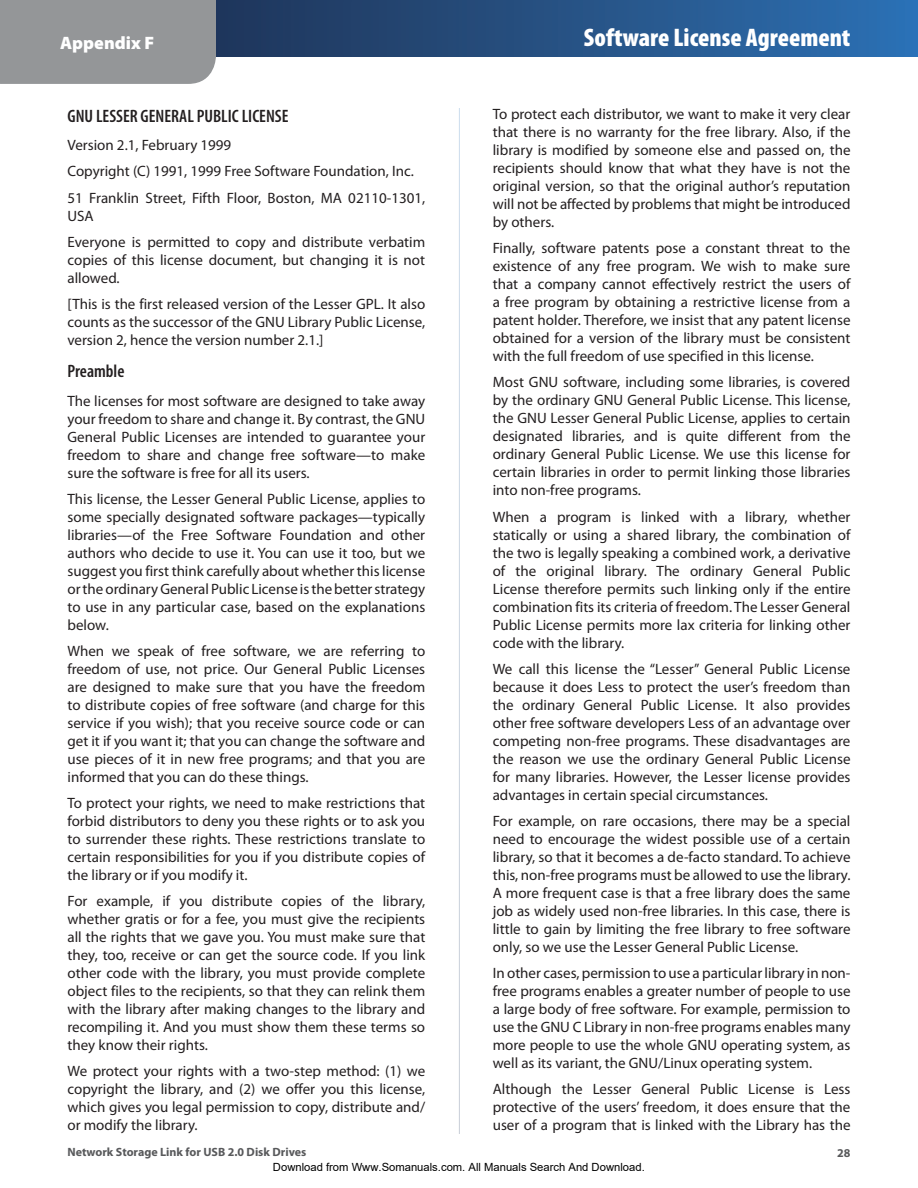
<style>
.page{position:relative;width:918px;height:1188px;background:#fff}
.page>*{position:absolute;margin:0;border:0;box-sizing:border-box;transform-origin:0 0}
.t1{font:900 condensed 25.5px "Myriad Pro";color:#fff}
.t2{font:600 condensed 18px "Myriad Pro";color:#231f20}
.t3{font:900 18px "Myriad Pro";color:#fff}
.t4{font:15px/18px "Myriad Pro";color:#231f20;text-align:justify}
.t5{font:700 12px "Myriad Pro";color:#58595b}
.t6{font:11.25px "Arial";color:#000}
</style>
<div class="page">
<div style="left:0;top:0;width:216px;height:84px;background:#949698"></div>
<div style="left:217px;top:1px;width:700px;height:55px;background:linear-gradient(to right,#203559,#2c70b3)"></div>
<p class="t3" style="left:60px;top:30px;width:95px">Appendix F</p>
<h1 class="t1" style="left:584px;top:21px;width:268px">Software License Agreement</h1>
<p class="t4" style="left:493px;top:106px;width:359px">To protect each distributor, we want to make it very clear that there is no warranty for the free library. Also, if the library is modified by someone else and passed on, the recipients should know that what they have is not the original version, so that the original author’s reputation will not be affected by problems that might be introduced by others.</p>
<p class="t4" style="left:493px;top:240px;width:359px">Finally, software patents pose a constant threat to the existence of any free program. We wish to make sure that a company cannot effectively restrict the users of a free program by obtaining a restrictive license from a patent holder. Therefore, we insist that any patent license obtained for a version of the library must be consistent with the full freedom of use specified in this license.</p>
<p class="t4" style="left:493px;top:374px;width:359px">Most GNU software, including some libraries, is covered by the ordinary GNU General Public License. This license, the GNU Lesser General Public License, applies to certain designated libraries, and is quite different from the ordinary General Public License. We use this license for certain libraries in order to permit linking those libraries into non-free programs.</p>
<p class="t4" style="left:493px;top:508px;width:359px">When a program is linked with a library, whether statically or using a shared library, the combination of the two is legally speaking a combined work, a derivative of the original library. The ordinary General Public License therefore permits such linking only if the entire combination fits its criteria of freedom. The Lesser General Public License permits more lax criteria for linking other code with the library.</p>
<p class="t4" style="left:493px;top:660px;width:359px">We call this license the “Lesser” General Public License because it does Less to protect the user’s freedom than the ordinary General Public License. It also provides other free software developers Less of an advantage over competing non-free programs. These disadvantages are the reason we use the ordinary General Public License for many libraries. However, the Lesser license provides advantages in certain special circumstances.</p>
<p class="t4" style="left:493px;top:812px;width:359px">For example, on rare occasions, there may be a special need to encourage the widest possible use of a certain library, so that it becomes a de-facto standard. To achieve this, non-free programs must be allowed to use the library.<br>A more frequent case is that a free library does the same job as widely used non-free libraries. In this case, there is little to gain by limiting the free library to free software only, so we use the Lesser General Public License.</p>
<p class="t4" style="left:493px;top:964px;width:359px">In other cases, permission to use a particular library in non&shy;free programs enables a greater number of people to use a large body of free software. For example, permission to use the GNU C Library in non-free programs enables many more people to use the whole GNU operating system, as well as its variant, the GNU/Linux operating system.</p>
<p class="t4" style="left:493px;top:1080px;width:359px">Although the Lesser General Public License is Less protective of the users’ freedom, it does ensure that the user of a program that is linked with the Library has the</p>
<p class="t6" style="left:273px;top:1160px;width:373px">Download from Www.Somanuals.com. All Manuals Search And Download.</p>
<p class="t2" style="left:68px;top:104px;width:223px">GNU LESSER GENERAL PUBLIC LICENSE</p>
<p class="t4" style="left:68px;top:133px;width:359px;line-height:26.1px;text-align:left">Version 2.1, February 1999<br>Copyright (C) 1991, 1999 Free Software Foundation, Inc.<br>51 Franklin Street, Fifth Floor, Boston, MA 02110-1301,</p>
<p class="t4" style="left:68px;top:203px;width:359px;line-height:26.1px">USA<br>Everyone is permitted to copy and distribute verbatim</p>
<p class="t4" style="left:68px;top:251px;width:359px">copies of this license document, but changing it is not allowed.</p>
<p class="t4" style="left:68px;top:295px;width:359px">[This is the first released version of the Lesser GPL. It also counts as the successor of the GNU Library Public License, version 2, hence the version number 2.1.]</p>
<p class="t2" style="left:68px;top:360px;width:58px">Preamble</p>
<p class="t4" style="left:68px;top:392px;width:359px">The licenses for most software are designed to take away your freedom to share and change it. By contrast, the GNU General Public Licenses are intended to guarantee your freedom to share and change free software—to make sure the software is free for all its users.</p>
<p class="t4" style="left:68px;top:490px;width:359px">This license, the Lesser General Public License, applies to some specially designated software packages—typically libraries—of the Free Software Foundation and other authors who decide to use it. You can use it too, but we suggest you first think carefully about whether this license or the ordinary General Public License is the better strategy to use in any particular case, based on the explanations below.</p>
<p class="t4" style="left:68px;top:642px;width:359px">When we speak of free software, we are referring to freedom of use, not price. Our General Public Licenses are designed to make sure that you have the freedom to distribute copies of free software (and charge for this service if you wish); that you receive source code or can get it if you want it; that you can change the software and use pieces of it in new free programs; and that you are informed that you can do these things.</p>
<p class="t4" style="left:68px;top:794px;width:359px">To protect your rights, we need to make restrictions that forbid distributors to deny you these rights or to ask you to surrender these rights. These restrictions translate to certain responsibilities for you if you distribute copies of the library or if you modify it.</p>
<p class="t4" style="left:68px;top:893px;width:359px">For example, if you distribute copies of the library, whether gratis or for a fee, you must give the recipients all the rights that we gave you. You must make sure that they, too, receive or can get the source code. If you link other code with the library, you must provide complete object files to the recipients, so that they can relink them with the library after making changes to the library and recompiling it. And you must show them these terms so they know their rights.</p>
<p class="t4" style="left:68px;top:1063px;width:359px">We protect your rights with a two-step method: (1) we copyright the library, and (2) we offer you this license, which gives you legal permission to copy, distribute and/ or modify the library.</p>
<p class="t5" style="left:68px;top:1145px;width:240px">Network Storage Link for USB 2.0 Disk Drives</p>
<p class="t5" style="left:837px;top:1147px;width:15px">28</p>
</div>
